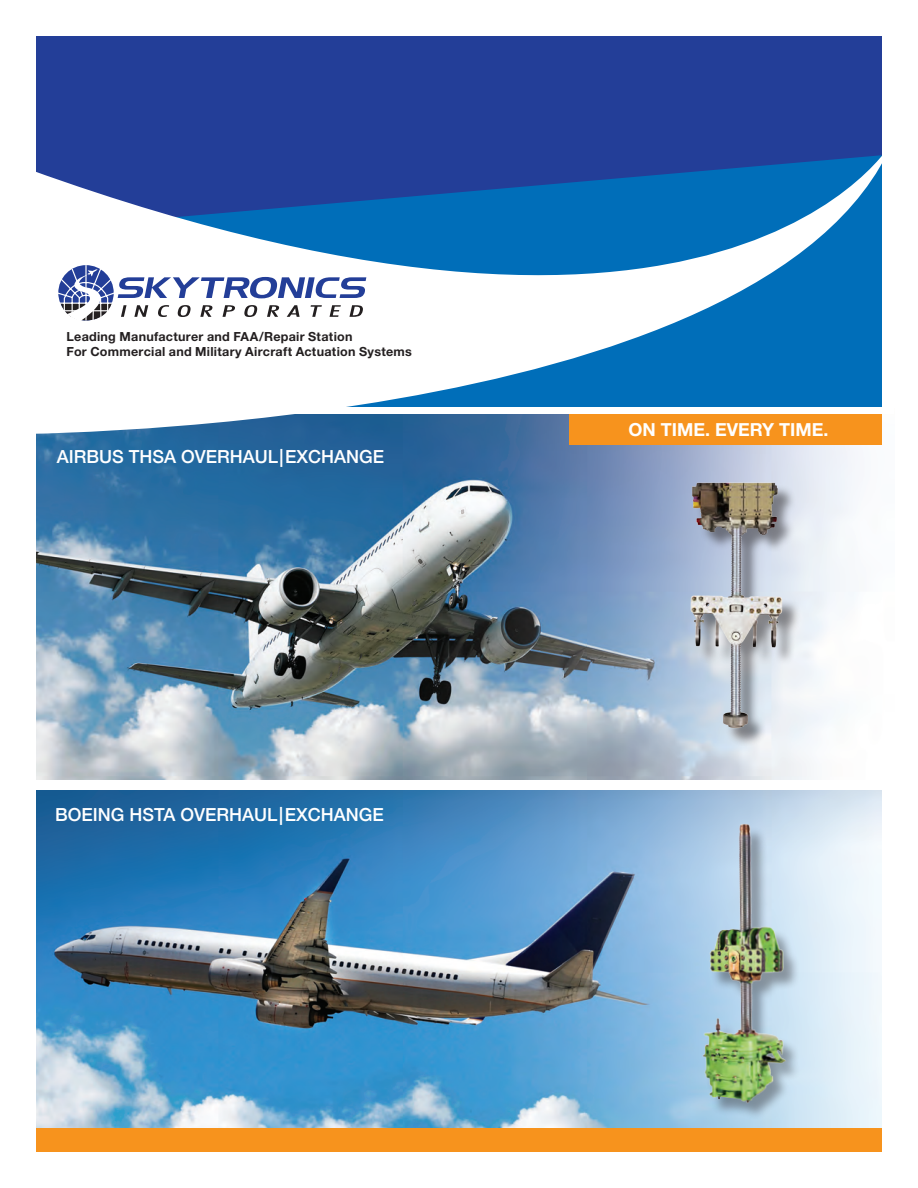
<style>
.page{position:relative;width:918px;height:1188px;background:#fff}
.page>*{position:absolute;margin:0;border:0;box-sizing:border-box;transform-origin:0 0}
.t1{font:500 18px "Helvetica Neue LT";color:#fff}
.t2{font:700 18px "Helvetica Neue LT Std";color:#fff}
.t3{font:700 12.6px/15px "Helvetica Neue LT Std";letter-spacing:.02em;color:#231f20}
</style>
<div class="page">
<div style="left:36px;top:36px;width:846px;height:291px;background:#233e98"></div>
<img style="left:36px;top:437px;width:846px;height:343px">
<div style="left:36px;top:1127px;width:846px;height:25px;background:#f7931d"></div>
<div style="left:570px;top:414px;width:312px;height:30px;background:#f7931d"></div>
<svg style="left:36px;top:155px;width:846px;height:282px"></svg>
<svg style="left:57px;top:265px;width:309px;height:56px"></svg>
<hr style="left:64px;top:310px;width:44px;height:1px;background:#fff">
<img style="left:36px;top:791px;width:846px;height:336px">
<div style="left:704px;top:826px;width:98px;height:295px;background:#231f20;opacity:.4"></div>
<img style="left:689px;top:823px;width:110px;height:284px">
<div style="left:694px;top:485px;width:107px;height:261px;background:#231f20;opacity:.51"></div>
<img style="left:687px;top:481px;width:101px;height:250px">
<p class="t3" style="left:67px;top:329px;width:347px">Leading Manufacturer and FAA/Repair Station<br>For Commercial and Military Aircraft Actuation Systems</p>
<h1 class="t1" style="left:57px;top:446px;width:329px">AIRBUS THSA OVERHAUL|EXCHANGE</h1>
<h1 class="t1" style="left:55px;top:804px;width:330px">BOEING HSTA OVERHAUL|EXCHANGE</h1>
<h1 class="t2" style="left:629px;top:418px;width:201px">ON TIME. EVERY TIME.</h1>
</div>
